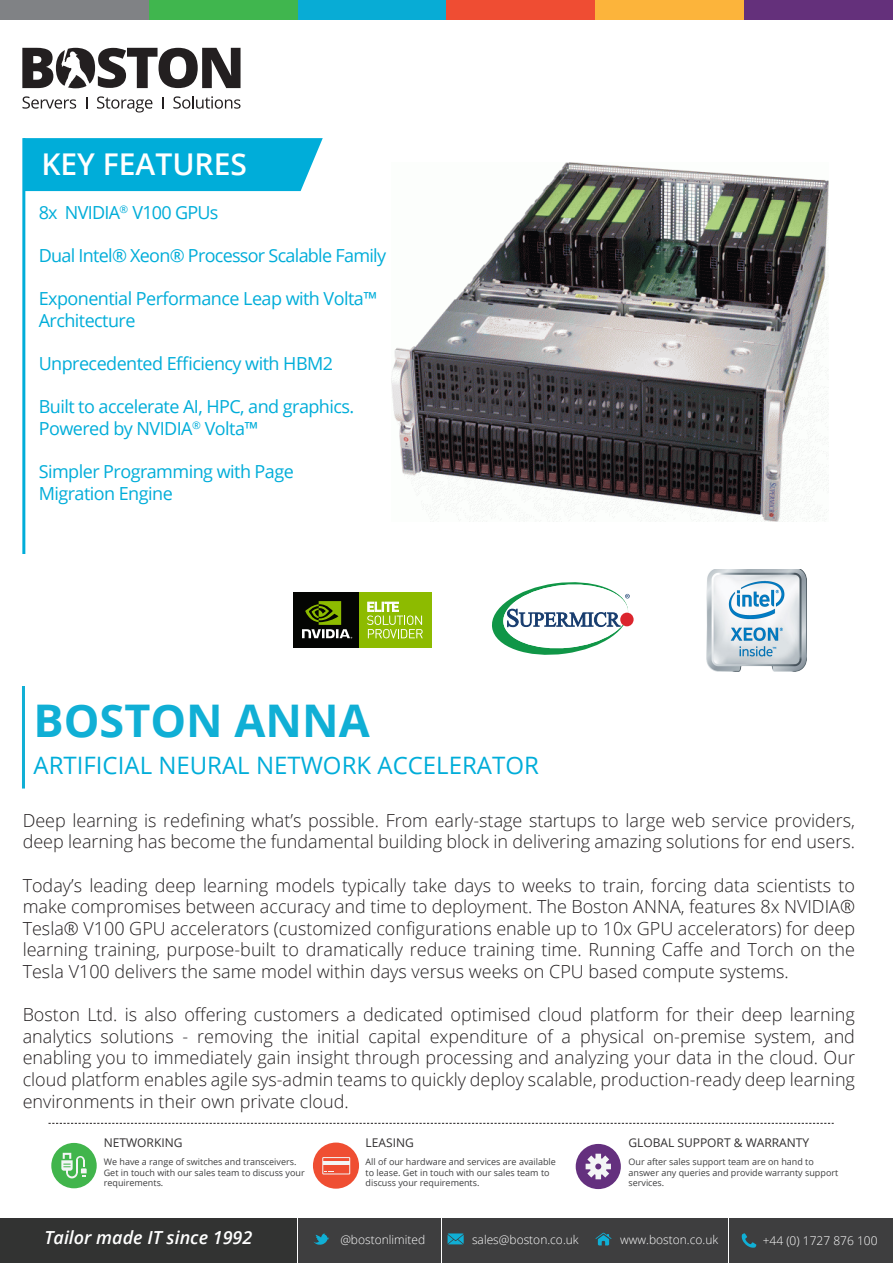
<style>
.page{position:relative;width:893px;height:1263px;background:#fff}
.page>*{position:absolute;margin:0;border:0;box-sizing:border-box;transform-origin:0 0}
.t1{font:700 45px "Open Sans";color:#10afd5}
.t2{font:600 30px "Open Sans";color:#fff}
.t3{font:24px "Open Sans";color:#00add9}
.ORANGE_CALLOUT{font:300 18px/21.6px "Open Sans";color:#231f20;text-align:justify}
.bulleted_list{font:18px/21.6px "Open Sans";letter-spacing:-.03em;color:#00add9}
.t4{font:italic 600 18px "Open Sans";color:#fff}
.t5{font:300 12px "Open Sans";color:#fff}
.t6{font:12px "Open Sans";color:#312f30}
.t7{font:9px/10.8px "Open Sans";color:#3e3e3f}
</style>
<div class="page">
<div style="left:149px;top:0;width:149px;height:19px;background:#40b64e"></div>
<div style="left:0;top:0;width:149px;height:19px;background:#808285"></div>
<div style="left:298px;top:0;width:148px;height:19px;background:#08acd5"></div>
<div style="left:446px;top:0;width:149px;height:19px;background:#ef4d33"></div>
<div style="left:744px;top:0;width:149px;height:19px;background:#64307b"></div>
<div style="left:595px;top:0;width:149px;height:19px;background:#fcb43b"></div>
<div style="left:0;top:1218px;width:297px;height:45px;background:#323332"></div>
<div style="left:729px;top:1218px;width:164px;height:45px;background:#3e3e3f"></div>
<div style="left:586px;top:1218px;width:142px;height:45px;background:#3e3e3f"></div>
<div style="left:442px;top:1218px;width:142px;height:45px;background:#3e3e3f"></div>
<div style="left:298px;top:1218px;width:142px;height:45px;background:#3e3e3f"></div>
<svg style="left:742px;top:1233px;width:14px;height:15px"></svg>
<svg style="left:595px;top:1232px;width:16px;height:13px"></svg>
<svg style="left:448px;top:1233px;width:16px;height:11px"></svg>
<svg style="left:314px;top:1233px;width:15px;height:12px"></svg>
<div style="left:51px;top:1143px;width:46px;height:45px;background:#41b54c;border-radius:50%"></div>
<svg style="left:61px;top:1153px;width:26px;height:25px"></svg>
<div style="left:313px;top:1142px;width:46px;height:47px;background:#ef4e32;border-radius:50%"></div>
<div style="left:322px;top:1157px;width:28px;height:17px;border:1px solid #f3f5f5"></div>
<hr style="left:323px;top:1161px;width:27px;height:4px;background:#f3f5f5">
<div style="left:576px;top:1144px;width:45px;height:45px;background:#64307e;border-radius:50%"></div>
<svg style="left:586px;top:1154px;width:25px;height:25px"></svg>
<svg style="left:48px;top:1123px;width:786px;height:1px"></svg>
<img style="left:391px;top:163px;width:438px;height:358px">
<div style="left:25px;top:138px;width:298px;height:53px;background:#00add9"></div>
<hr style="left:22px;top:138px;width:3px;height:429px;background:#00add9">
<svg style="left:22px;top:96px;width:54px;height:13px"></svg>
<svg style="left:97px;top:96px;width:55px;height:16px"></svg>
<svg style="left:173px;top:96px;width:67px;height:13px"></svg>
<svg style="left:22px;top:48px;width:219px;height:40px"></svg>
<hr style="left:22px;top:686px;width:3px;height:102px;background:#10afd5">
<div style="left:0;top:554px;width:893px;height:132px;background:#fff"></div>
<img style="left:706px;top:569px;width:100px;height:103px">
<svg style="left:620px;top:613px;width:14px;height:13px"></svg>
<svg style="left:492px;top:582px;width:139px;height:73px"></svg>
<div style="left:359px;top:592px;width:73px;height:55px;background:#8dbb00"></div>
<div style="left:293px;top:592px;width:66px;height:55px;background:#040503"></div>
<svg style="left:302px;top:601px;width:50px;height:37px"></svg>
<svg style="left:367px;top:602px;width:56px;height:36px"></svg>
<p class="t2" style="left:41px;top:143px;width:207px">KEY FEATURES</p>
<p class="bulleted_list" style="left:39px;top:201px;width:181px">8x NVIDIA<sup>®</sup> V100 GPUs</p>
<p class="bulleted_list" style="left:39px;top:244px;width:349px">Dual Intel® Xeon® Processor Scalable Family</p>
<p class="bulleted_list" style="left:39px;top:287px;width:340px">Exponential Performance Leap with Volta™<br>Architecture</p>
<p class="bulleted_list" style="left:39px;top:352px;width:296px">Unprecedented Efficiency with HBM2</p>
<p class="bulleted_list" style="left:39px;top:395px;width:317px">Built to accelerate AI, HPC, and graphics.<br>Powered by NVIDIA<sup>®</sup> Volta™</p>
<p class="bulleted_list" style="left:39px;top:460px;width:257px">Simpler Programming with Page</p>
<p class="bulleted_list" style="left:39px;top:482px;width:136px">Migration Engine</p>
<p class="t1" style="left:34px;top:689px;width:338px">BOSTON ANNA</p>
<p class="t3" style="left:34px;top:749px;width:507px">ARTIFICIAL NEURAL NETWORK ACCELERATOR</p>
<p class="ORANGE_CALLOUT" style="left:23px;top:809px;width:834px">Deep learning is redefining what’s possible. From early-stage startups to large web service providers, deep learning has become the fundamental building block in delivering amazing solutions for end users.</p>
<p class="ORANGE_CALLOUT" style="left:23px;top:874px;width:834px">Today’s leading deep learning models typically take days to weeks to train, forcing data scientists to make compromises between accuracy and time to deployment. The Boston ANNA, features 8x NVIDIA® Tesla® V100 GPU accelerators (customized configurations enable up to 10x GPU accelerators) for deep learning training, purpose-built to dramatically reduce training time. Running Caffe and Torch on the Tesla V100 delivers the same model within days versus weeks on CPU based compute systems.</p>
<p class="ORANGE_CALLOUT" style="left:23px;top:1003px;width:834px">Boston Ltd. is also offering customers a dedicated optimised cloud platform for their deep learning analytics solutions - removing the initial capital expenditure of a physical on-premise system, and enabling you to immediately gain insight through processing and analyzing your data in the cloud. Our cloud platform enables agile sys-admin teams to quickly deploy scalable, production-ready deep learning environments in their own private cloud.</p>
<p class="t6" style="left:104px;top:1135px;width:80px">NETWORKING</p>
<p class="t6" style="left:366px;top:1135px;width:50px">LEASING</p>
<p class="t7" style="left:104px;top:1156px;width:202px">We have a range of switches and transceivers.<br>Get in touch with our sales team to discuss your requirements.</p>
<p class="t7" style="left:366px;top:1156px;width:192px">All of our hardware and services are available to lease. Get in touch with our sales team to discuss your requirements.</p>
<p class="t6" style="left:628px;top:1135px;width:182px">GLOBAL SUPPORT &amp; WARRANTY</p>
<p class="t7" style="left:628px;top:1156px;width:211px">Our after sales support team are on hand to answer any queries and provide warranty support services.</p>
<p class="t4" style="left:44px;top:1225px;width:210px">Tailor made IT since 1992</p>
<p class="t5" style="left:340px;top:1231px;width:87px">@bostonlimited</p>
<p class="t5" style="left:472px;top:1231px;width:108px">sales@boston.co.uk</p>
<p class="t5" style="left:620px;top:1231px;width:100px">www.boston.co.uk</p>
<p class="t5" style="left:763px;top:1232px;width:116px">+44 (0) 1727 876 100</p>
</div>
